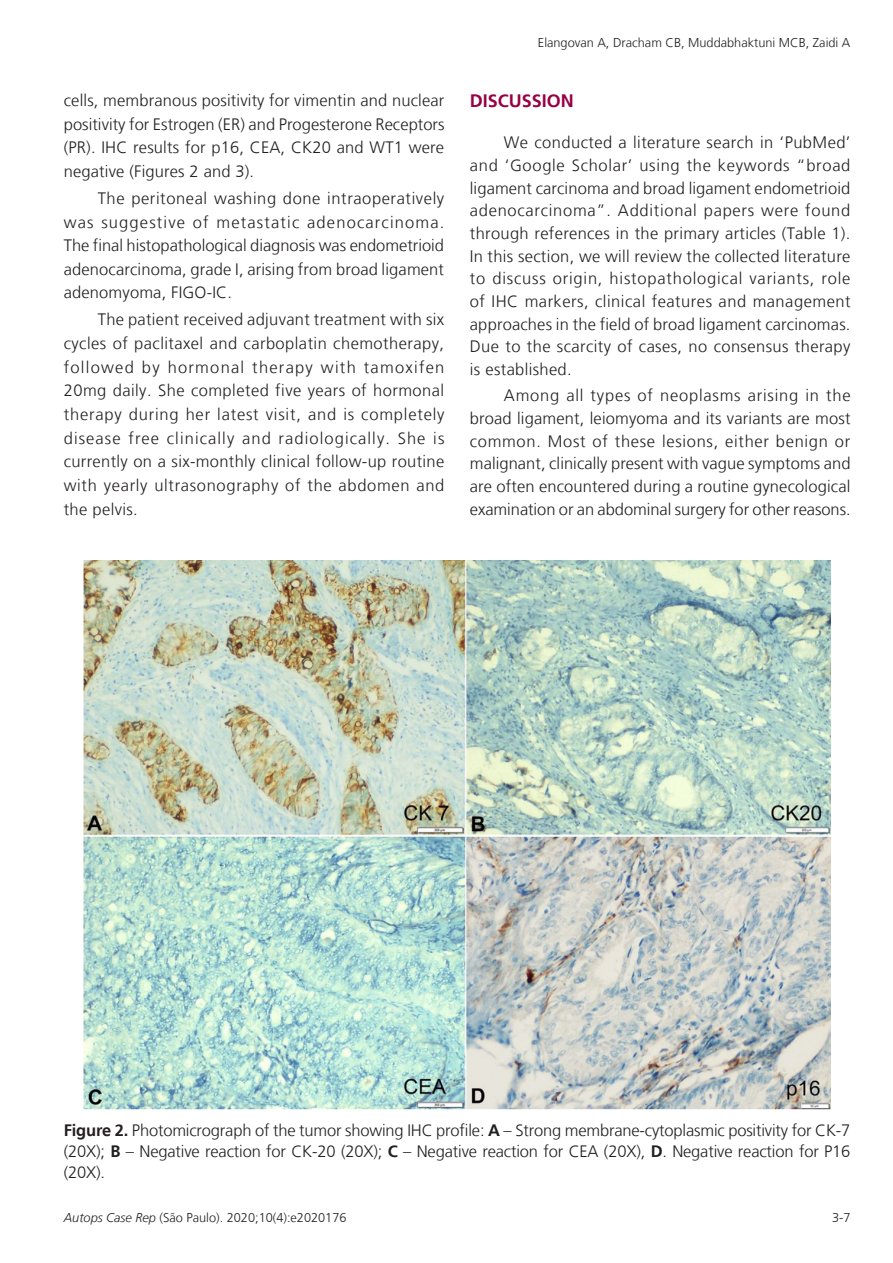
<style>
.page{position:relative;width:893px;height:1263px;background:#fff}
.page>*{position:absolute;margin:0;border:0;box-sizing:border-box;transform-origin:0 0}
.Heading1{font:700 18px "Frutiger LT";color:#970044}
.Paragraph{font:300 16.5px/23.7px "Frutiger LT";letter-spacing:.01em;color:#231f20;text-align:justify}
.FigureCaption{font:300 16.5px/21px "Frutiger LT";letter-spacing:-.01em;color:#231f20;text-align:justify}
.t1{font:300 12.75px "Frutiger LT";color:#231f20}
.s1{font-weight:700}
.s2{font-style:italic}
</style>
<div class="page">
<img style="left:83px;top:560px;width:748px;height:550px">
<p class="Paragraph" style="left:64px;top:89px;width:382px">cells, membranous positivity for vimentin and nuclear positivity for Estrogen (ER) and Progesterone Receptors (PR). IHC results for p16, CEA, CK20 and WT1 were negative (Figures 2 and 3).</p>
<p class="Paragraph" style="left:64px;top:187px;width:382px;text-indent:34px">The peritoneal washing done intraoperatively was suggestive of metastatic adenocarcinoma.<br>The final histopathological diagnosis was endometrioid adenocarcinoma, grade I, arising from broad ligament adenomyoma, FIGO-IC.</p>
<p class="Paragraph" style="left:64px;top:308px;width:382px;text-indent:34px">The patient received adjuvant treatment with six cycles of paclitaxel and carboplatin chemotherapy, followed by hormonal therapy with tamoxifen 20mg daily. She completed five years of hormonal therapy during her latest visit, and is completely disease free clinically and radiologically. She is currently on a six-monthly clinical follow-up routine with yearly ultrasonography of the abdomen and the pelvis.</p>
<p class="t1" style="left:538px;top:35px;width:314px">Elangovan A, Dracham CB, Muddabhaktuni MCB, Zaidi A</p>
<p class="Heading1" style="left:470px;top:90px;width:106px">DISCUSSION</p>
<p class="Paragraph" style="left:470px;top:132px;width:382px;line-height:22.6px;text-indent:34px">We conducted a literature search in ‘PubMed’ and ‘Google Scholar’ using the keywords “broad ligament carcinoma and broad ligament endometrioid adenocarcinoma”. Additional papers were found through references in the primary articles (Table 1).<br>In this section, we will review the collected literature to discuss origin, histopathological variants, role of IHC markers, clinical features and management approaches in the field of broad ligament carcinomas.<br>Due to the scarcity of cases, no consensus therapy is established.</p>
<p class="Paragraph" style="left:470px;top:384px;width:382px;line-height:22.6px;text-indent:34px">Among all types of neoplasms arising in the broad ligament, leiomyoma and its variants are most common. Most of these lesions, either benign or malignant, clinically present with vague symptoms and are often encountered during a routine gynecological examination or an abdominal surgery for other reasons.</p>
<p class="FigureCaption" style="left:64px;top:1120px;width:788px"><span class="s1">Figure 2.</span> Photomicrograph of the tumor showing IHC profile: <span class="s1">A</span> – Strong membrane-cytoplasmic positivity for CK-7 (20X); <span class="s1">B</span> – Negative reaction for CK-20 (20X); <span class="s1">C</span> – Negative reaction for CEA (20X), <span class="s1">D</span>. Negative reaction for P16 (20X).</p>
<p class="t1" style="left:64px;top:1210px;width:284px"><span class="s2">Autops Case Rep</span> (São Paulo). 2020;10(4):e2020176</p>
<p class="t1" style="left:832px;top:1210px;width:20px">3-7</p>
</div>
